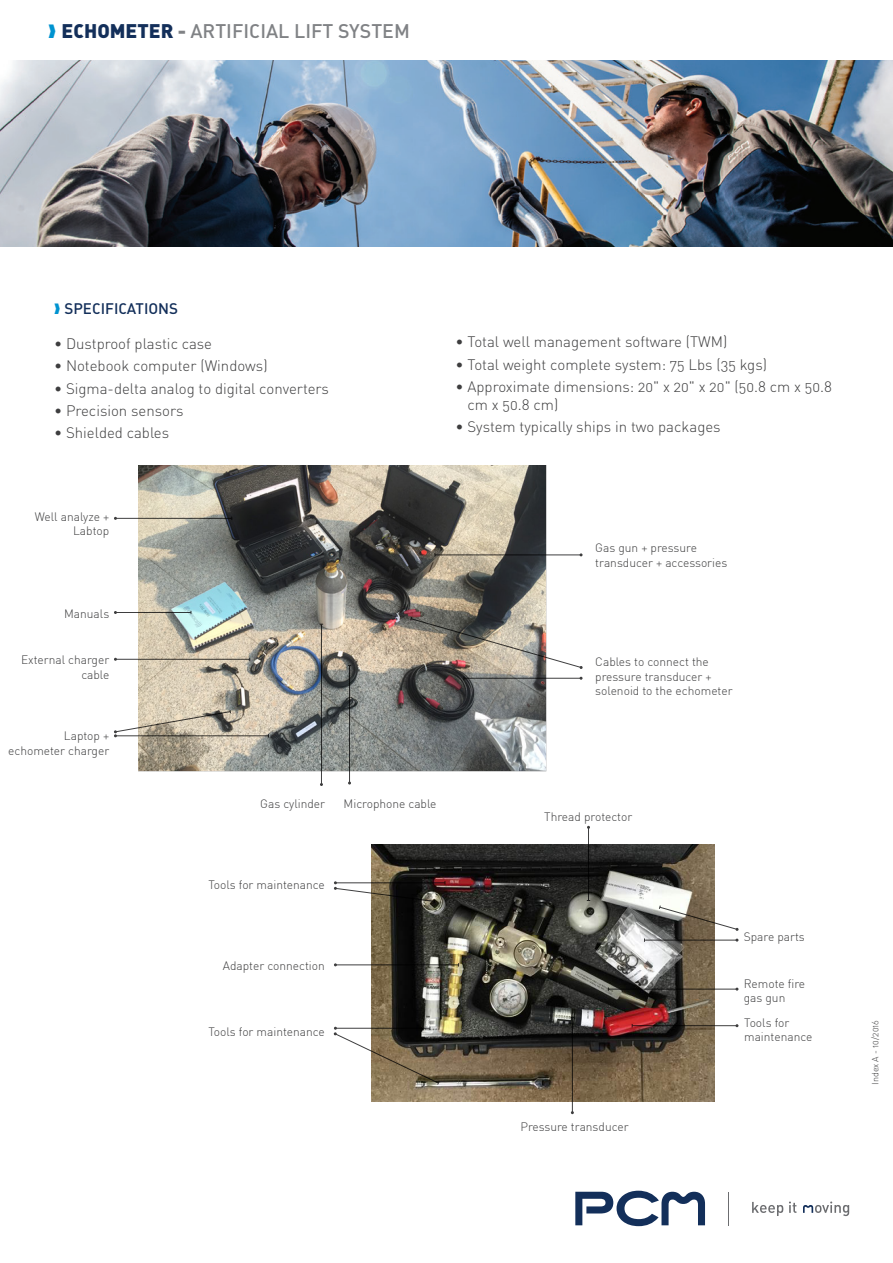
<style>
.page{position:relative;width:893px;height:1263px;background:#fff}
.page>*{position:absolute;margin:0;border:0;box-sizing:border-box;transform-origin:0 0}
.t1{font:19.5px "DIN Medium Alternate";color:#808285}
.t2{font:15.15px "DIN Medium Alternate";color:#132f5a}
.t3{font:15px/18px "DIN Light Alternate";color:#3e3e3f}
.t4{font:300 12px/14.4px "DIN";color:#3e3e3f}
.t5{font:9px "DIN Light Alternate";color:#3e3e3f}
.s1{font-family:"DIN Black Alternate";color:#132f5a}
.s2{font-family:"DIN Black Alternate"}
</style>
<div class="page">
<img style="left:0;top:61px;width:893px;height:186px">
<svg style="left:575px;top:1191px;width:130px;height:35px"></svg>
<hr style="left:728px;top:1192px;width:1px;height:33px;background:#6c6d70">
<svg style="left:752px;top:1202px;width:31px;height:14px"></svg>
<svg style="left:789px;top:1201px;width:7px;height:12px"></svg>
<svg style="left:803px;top:1201px;width:46px;height:15px"></svg>
<img style="left:138px;top:465px;width:409px;height:307px">
<img style="left:371px;top:844px;width:343px;height:257px">
<hr style="left:115px;top:518px;width:117px;height:1px;background:#3e3e3f">
<hr style="left:115px;top:612px;width:76px;height:1px;background:#3e3e3f">
<hr style="left:115px;top:659px;width:135px;height:1px;background:#3e3e3f">
<hr style="left:115px;top:735px;width:153px;height:1px;background:#3e3e3f">
<svg style="left:114px;top:709px;width:117px;height:28px"></svg>
<hr style="left:435px;top:554px;width:146px;height:1px;background:#3e3e3f">
<hr style="left:464px;top:678px;width:117px;height:1px;background:#3e3e3f">
<svg style="left:410px;top:616px;width:173px;height:53px"></svg>
<hr style="left:321px;top:624px;width:1px;height:160px;background:#3e3e3f">
<hr style="left:349px;top:666px;width:1px;height:117px;background:#3e3e3f">
<hr style="left:644px;top:940px;width:93px;height:1px;background:#3e3e3f">
<svg style="left:658px;top:905px;width:81px;height:26px"></svg>
<hr style="left:608px;top:989px;width:129px;height:1px;background:#3e3e3f">
<hr style="left:335px;top:882px;width:110px;height:1px;background:#3e3e3f">
<svg style="left:334px;top:881px;width:101px;height:22px"></svg>
<hr style="left:335px;top:964px;width:124px;height:1px;background:#3e3e3f">
<svg style="left:334px;top:1026px;width:106px;height:59px"></svg>
<hr style="left:632px;top:1025px;width:105px;height:1px;background:#3e3e3f">
<hr style="left:572px;top:1017px;width:1px;height:96px;background:#3e3e3f">
<hr style="left:588px;top:827px;width:1px;height:73px;background:#3e3e3f">
<p class="t1" style="left:62px;top:19px;width:350px"><span class="s1">ECHOMETER</span> <span class="s2">-</span> ARTIFICIAL LIFT SYSTEM</p>
<p class="t2" style="left:64px;top:298px;width:115px">SPECIFICATIONS</p>
<p class="t3" style="left:54px;top:335px;width:160px">• Dustproof plastic case</p>
<p class="t3" style="left:54px;top:357px;width:215px">• Notebook computer (Windows)</p>
<p class="t3" style="left:54px;top:379px;width:276px">• Sigma-delta analog to digital converters</p>
<p class="t3" style="left:54px;top:401px;width:131px">• Precision sensors</p>
<p class="t3" style="left:54px;top:424px;width:117px">• Shielded cables</p>
<p class="t3" style="left:455px;top:333px;width:273px">• Total well management software (TWM)</p>
<p class="t3" style="left:455px;top:355px;width:313px">• Total weight complete system: 75 Lbs (35 kgs)</p>
<p class="t3" style="left:467px;top:377px;width:366px;text-indent:-12px">• Approximate dimensions: 20" x 20" x 20" (50.8 cm x 50.8 cm x 50.8 cm)</p>
<p class="t3" style="left:455px;top:418px;width:267px">• System typically ships in two packages</p>
<p class="t4" style="left:35px;top:509px;width:76px;text-align:right">Well analyze +<br>Labtop</p>
<p class="t4" style="left:64px;top:606px;width:47px">Manuals</p>
<p class="t4" style="left:21px;top:653px;width:90px;text-align:right">External charger cable</p>
<p class="t4" style="left:8px;top:728px;width:103px;text-align:right">Laptop + echometer charger</p>
<p class="t4" style="left:260px;top:796px;width:66px">Gas cylinder</p>
<p class="t4" style="left:344px;top:796px;width:94px">Microphone cable</p>
<p class="t4" style="left:208px;top:878px;width:118px">Tools for maintenance</p>
<p class="t4" style="left:223px;top:958px;width:104px">Adapter connection</p>
<p class="t4" style="left:208px;top:1024px;width:118px">Tools for maintenance</p>
<p class="t4" style="left:595px;top:540px;width:134px">Gas gun + pressure transducer + accessories</p>
<p class="t4" style="left:595px;top:654px;width:139px">Cables to connect the pressure transducer + solenoid to the echometer</p>
<p class="t4" style="left:544px;top:809px;width:90px">Thread protector</p>
<p class="t4" style="left:744px;top:929px;width:63px">Spare parts</p>
<p class="t4" style="left:744px;top:976px;width:63px">Remote fire gas gun</p>
<p class="t4" style="left:744px;top:1015px;width:70px">Tools for maintenance</p>
<p class="t4" style="left:520px;top:1119px;width:110px">Pressure transducer</p>
<p class="t5" style="left:870px;top:1085px;width:66px;rotate:-90deg">Index A - 10/2016</p>
</div>
